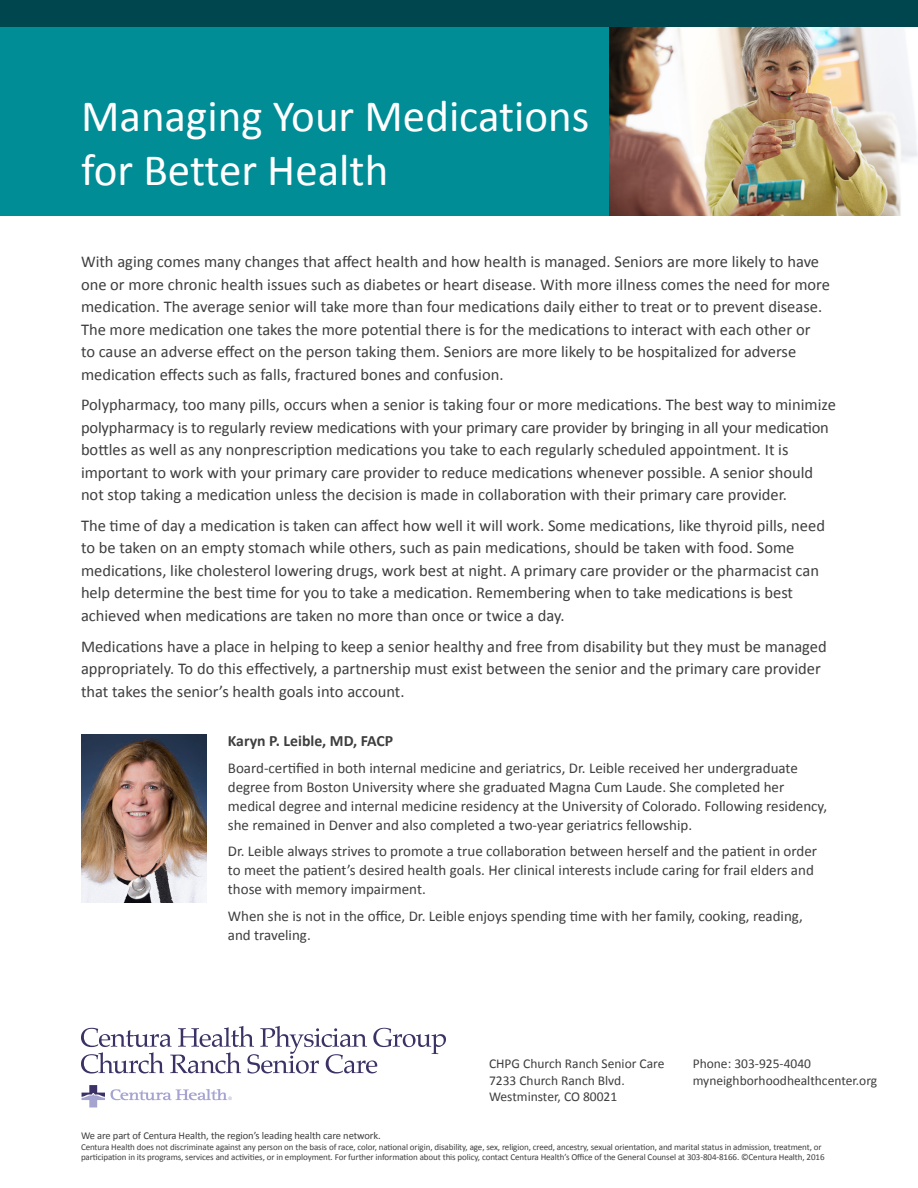
<style>
.page{position:relative;width:918px;height:1188px;background:#fff}
.page>*{position:absolute;margin:0;border:0;box-sizing:border-box;transform-origin:0 0}
.headers{font:45px/54px "Calibri";color:#fff}
.Copy{font:16.5px/22.5px "Calibri";color:#3e3e3f}
.Copy-2{font:700 15.75px "Calibri";color:#3e3e3f}
.Copy-3{font:15px/18.8px "Calibri";color:#3e3e3f}
.Copy-4{font:13.5px/16.2px "Calibri";color:#3e3e3f}
.t1{font:10.5px "Calibri";letter-spacing:-.01em;color:#3e3e3f}
.t2{font:9px/10.8px "Calibri";letter-spacing:-.01em;color:#3e3e3f}
</style>
<div class="page">
<div style="left:0;top:27px;width:891px;height:189px;background:#008d96"></div>
<svg style="left:82px;top:1085px;width:150px;height:22px"></svg>
<svg style="left:81px;top:1026px;width:365px;height:48px"></svg>
<div style="left:0;top:0;width:918px;height:27px;background:#00464e"></div>
<img style="left:81px;top:734px;width:125px;height:169px">
<img style="left:609px;top:27px;width:309px;height:189px">
<p class="headers" style="left:81px;top:87px;width:510px">Managing Your Medications for Better Health</p>
<p class="Copy" style="left:81px;top:250px;width:751px">With aging comes many changes that affect health and how health is managed. Seniors are more likely to have one or more chronic health issues such as diabetes or heart disease. With more illness comes the need for more medication. The average senior will take more than four medications daily either to treat or to prevent disease.<br>The more medication one takes the more potential there is for the medications to interact with each other or<br>to cause an adverse effect on the person taking them. Seniors are more likely to be hospitalized for adverse medication effects such as falls, fractured bones and confusion.</p>
<p class="Copy" style="left:81px;top:393px;width:756px">Polypharmacy, too many pills, occurs when a senior is taking four or more medications. The best way to minimize polypharmacy is to regularly review medications with your primary care provider by bringing in all your medication bottles as well as any nonprescription medications you take to each regularly scheduled appointment. It is important to work with your primary care provider to reduce medications whenever possible. A senior should not stop taking a medication unless the decision is made in collaboration with their primary care provider.</p>
<p class="Copy" style="left:81px;top:513px;width:746px">The time of day a medication is taken can affect how well it will work. Some medications, like thyroid pills, need to be taken on an empty stomach while others, such as pain medications, should be taken with food. Some medications, like cholesterol lowering drugs, work best at night. A primary care provider or the pharmacist can help determine the best time for you to take a medication. Remembering when to take medications is best achieved when medications are taken no more than once or twice a day.</p>
<p class="Copy" style="left:81px;top:634px;width:747px">Medications have a place in helping to keep a senior healthy and free from disability but they must be managed appropriately. To do this effectively, a partnership must exist between the senior and the primary care provider that takes the senior’s health goals into account.</p>
<p class="Copy-2" style="left:228px;top:731px;width:167px">Karyn P. Leible, MD, FACP</p>
<p class="Copy-3" style="left:228px;top:758px;width:601px">Board-certified in both internal medicine and geriatrics, Dr. Leible received her undergraduate degree from Boston University where she graduated Magna Cum Laude. She completed her medical degree and internal medicine residency at the University of Colorado. Following residency, she remained in Denver and also completed a two-year geriatrics fellowship.</p>
<p class="Copy-3" style="left:228px;top:841px;width:591px">Dr. Leible always strives to promote a true collaboration between herself and the patient in order to meet the patient’s desired health goals. Her clinical interests include caring for frail elders and those with memory impairment.</p>
<p class="Copy-3" style="left:228px;top:906px;width:577px">When she is not in the office, Dr. Leible enjoys spending time with her family, cooking, reading, and traveling.</p>
<p class="Copy-4" style="left:489px;top:1055px;width:177px">CHPG Church Ranch Senior Care<br>7233 Church Ranch Blvd.<br>Westminster, CO 80021</p>
<p class="Copy-4" style="left:693px;top:1055px;width:186px">Phone: 303-925-4040 myneighborhoodhealthcenter.org</p>
<p class="t1" style="left:81px;top:1129px;width:301px">We are part of Centura Health, the region’s leading health care network.</p>
<p class="t2" style="left:81px;top:1141px;width:745px">Centura Health does not discriminate against any person on the basis of race, color, national origin, disability, age, sex, religion, creed, ancestry, sexual orientation, and marital status in admission, treatment, or participation in its programs, services and activities, or in employment. For further information about this policy, contact Centura Health’s Office of the General Counsel at 303-804-8166. ©Centura Health, 2016</p>
</div>
